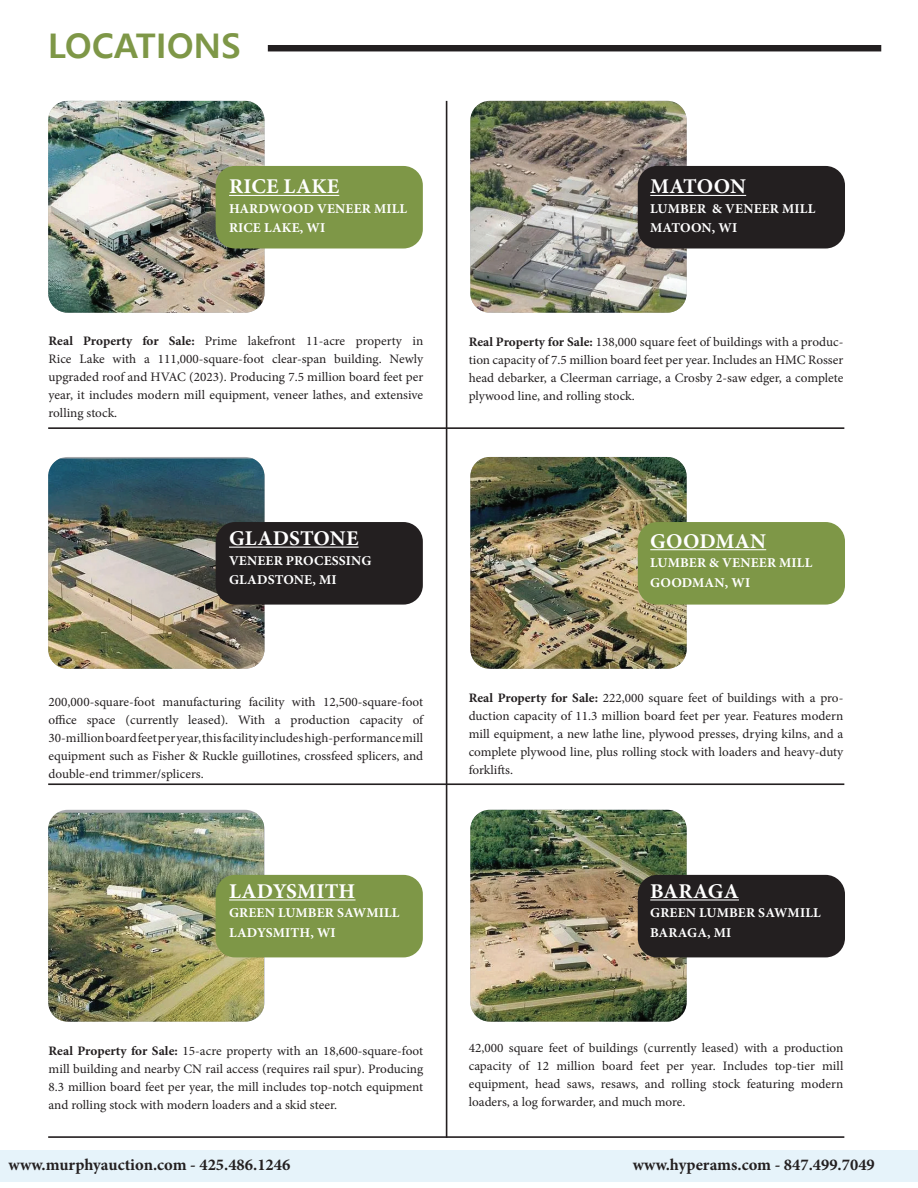
<style>
.page{position:relative;width:918px;height:1188px;background:#fff}
.page>*{position:absolute;margin:0;border:0;box-sizing:border-box;transform-origin:0 0}
.t1{font:700 33.9px "Malgun Gothic";color:#7e9747}
.t2{font:700 21px "Minion Pro";letter-spacing:.01em;color:#fff}
.t3{font:700 16.5px "Minion Pro";color:#231f20}
.t4{font:700 13.5px/19.5px "Minion Pro";letter-spacing:.01em;color:#fff}
.t5{font:12.9px/18px "Minion Pro";color:#231f20;text-align:justify}
.s1{font-weight:700}
</style>
<div class="page">
<div style="left:0;top:1150px;width:918px;height:32px;background:#e6f3fa"></div>
<div style="left:268px;top:45px;width:613px;height:6px;background:#231f20"></div>
<img style="left:48px;top:101px;width:217px;height:212px">
<img style="left:48px;top:458px;width:217px;height:211px">
<img style="left:48px;top:813px;width:216px;height:209px">
<img style="left:470px;top:101px;width:217px;height:212px">
<img style="left:470px;top:810px;width:217px;height:212px">
<img style="left:470px;top:457px;width:217px;height:212px">
<hr style="left:446px;top:101px;width:1px;height:1037px;background:#231f20">
<hr style="left:48px;top:427px;width:796px;height:2px;background:#231f20">
<hr style="left:48px;top:783px;width:796px;height:2px;background:#231f20">
<hr style="left:48px;top:1136px;width:796px;height:2px;background:#231f20">
<div style="left:216px;top:522px;width:207px;height:83px;background:#231f20;border-radius:19px"></div>
<div style="left:216px;top:875px;width:207px;height:82px;background:#7e9747;border-radius:19px"></div>
<div style="left:638px;top:166px;width:207px;height:83px;background:#231f20;border-radius:19px"></div>
<div style="left:638px;top:522px;width:207px;height:83px;background:#7e9747;border-radius:19px"></div>
<div style="left:638px;top:875px;width:207px;height:82px;background:#231f20;border-radius:19px"></div>
<div style="left:216px;top:166px;width:207px;height:83px;background:#7e9747;border-radius:19px"></div>
<hr style="left:229px;top:195px;width:110px;height:1px;background:#fff">
<hr style="left:650px;top:195px;width:96px;height:1px;background:#fff">
<hr style="left:229px;top:547px;width:130px;height:1px;background:#fff">
<hr style="left:229px;top:899px;width:127px;height:1px;background:#fff">
<hr style="left:650px;top:899px;width:89px;height:1px;background:#fff">
<hr style="left:650px;top:549px;width:116px;height:1px;background:#fff">
<h1 class="t1" style="left:48px;top:26px;width:194px">LOCATIONS</h1>
<h2 class="t2" style="left:229px;top:172px;width:112px">RICE LAKE</h2>
<p class="t4" style="left:229px;top:199px;width:180px">HARDWOOD VENEER MILL<br>RICE LAKE, WI</p>
<p class="t5" style="left:49px;top:332px;width:376px"><span class="s1">Real Property for Sale:</span> Prime lakefront 11-acre property in Rice Lake with a 111,000-square-foot clear-span building. Newly upgraded roof and HVAC (2023). Producing 7.5 million board feet per year, it includes modern mill equipment, veneer lathes, and extensive rolling stock.</p>
<h2 class="t2" style="left:229px;top:524px;width:131px">GLADSTONE</h2>
<p class="t4" style="left:229px;top:550px;width:144px">VENEER PROCESSING<br>GLADSTONE, MI</p>
<p class="t5" style="left:49px;top:692px;width:376px">200,000-square-foot manufacturing facility with 12,500-square-foot office space (currently leased). With a production capacity of 30-million board feet per year, this facility includes high-performance mill equipment such as Fisher &amp; Ruckle guillotines, crossfeed splicers, and double-end trimmer/splicers.</p>
<h2 class="t2" style="left:229px;top:876px;width:128px">LADYSMITH</h2>
<p class="t4" style="left:229px;top:903px;width:172px">GREEN LUMBER SAWMILL<br>LADYSMITH, WI</p>
<h2 class="t2" style="left:650px;top:172px;width:97px">MATOON</h2>
<p class="t4" style="left:650px;top:199px;width:167px">LUMBER &amp; VENEER MILL<br>MATOON, WI</p>
<p class="t5" style="left:469px;top:332px;width:376px"><span class="s1">Real Property for Sale:</span> 138,000 square feet of buildings with a produc&shy;tion capacity of 7.5 million board feet per year. Includes an HMC Rosser head debarker, a Cleerman carriage, a Crosby 2-saw edger, a complete plywood line, and rolling stock.</p>
<h2 class="t2" style="left:650px;top:526px;width:117px">GOODMAN</h2>
<p class="t4" style="left:650px;top:553px;width:164px">LUMBER &amp; VENEER MILL<br>GOODMAN, WI</p>
<p class="t5" style="left:469px;top:689px;width:376px"><span class="s1">Real Property for Sale:</span> 222,000 square feet of buildings with a pro&shy;duction capacity of 11.3 million board feet per year. Features modern mill equipment, a new lathe line, plywood presses, drying kilns, and a complete plywood line, plus rolling stock with loaders and heavy-duty forklifts.</p>
<h2 class="t2" style="left:650px;top:876px;width:90px">BARAGA</h2>
<p class="t4" style="left:650px;top:903px;width:172px">GREEN LUMBER SAWMILL<br>BARAGA, MI</p>
<p class="t5" style="left:49px;top:1042px;width:376px"><span class="s1">Real Property for Sale:</span> 15-acre property with an 18,600-square-foot mill building and nearby CN rail access (requires rail spur). Producing 8.3 million board feet per year, the mill includes top-notch equipment and rolling stock with modern loaders and a skid steer.</p>
<p class="t5" style="left:469px;top:1039px;width:376px">42,000 square feet of buildings (currently leased) with a production capacity of 12 million board feet per year. Includes top-tier mill equipment, head saws, resaws, and rolling stock featuring modern loaders, a log forwarder, and much more.</p>
<p class="t3" style="left:9px;top:1153px;width:283px">www.murphyauction.com - 425.486.1246</p>
<p class="t3" style="left:633px;top:1153px;width:243px">www.hyperams.com - 847.499.7049</p>
</div>
